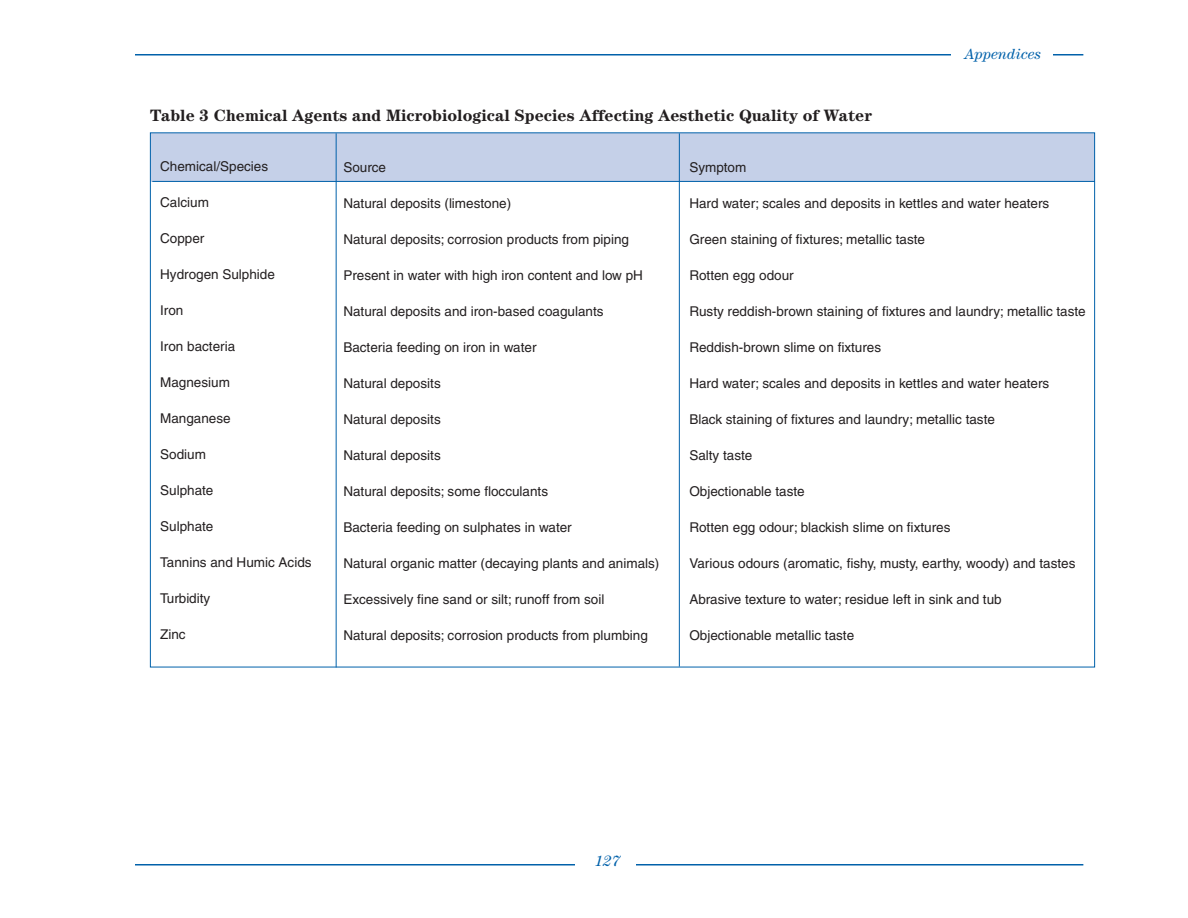
<style>
.page{position:relative;width:1188px;height:918px;background:#fff}
.page>*{position:absolute;margin:0;border:0;box-sizing:border-box;transform-origin:0 0}
.Figure_head{font:700 16.5px "Century";color:#231f20}
.t1{font:italic 15px "Century";color:#0161aa}
.table_text{font:13.5px "Helvetica";color:#231f20}
</style>
<div class="page">
<hr style="left:135px;top:54px;width:948px;height:2px;background:#0161aa">
<hr style="left:135px;top:864px;width:948px;height:2px;background:#0161aa">
<div style="left:575px;top:849px;width:61px;height:30px;background:#fff"></div>
<div style="left:952px;top:42px;width:101px;height:31px;background:#fff"></div>
<div style="left:150px;top:133px;width:945px;height:49px;background:#c5d0e8"></div>
<hr style="left:152px;top:181px;width:943px;height:1px;background:#0161aa">
<hr style="left:336px;top:133px;width:1px;height:534px;background:#0161aa">
<hr style="left:679px;top:133px;width:1px;height:534px;background:#0161aa">
<p class="t1" style="left:965px;top:45px;width:78px">Appendices</p>
<p class="Figure_head" style="left:150px;top:105px;width:723px">Table 3 Chemical Agents and Microbiological Species Affecting Aesthetic Quality of Water</p>
<p class="table_text" style="left:160px;top:159px;width:110px">Chemical/Species</p>
<p class="table_text" style="left:160px;top:195px;width:50px">Calcium</p>
<p class="table_text" style="left:160px;top:231px;width:46px">Copper</p>
<p class="table_text" style="left:160px;top:267px;width:116px">Hydrogen Sulphide</p>
<p class="table_text" style="left:160px;top:303px;width:25px">Iron</p>
<p class="table_text" style="left:160px;top:339px;width:77px">Iron bacteria</p>
<p class="table_text" style="left:160px;top:375px;width:71px">Magnesium</p>
<p class="table_text" style="left:160px;top:411px;width:72px">Manganese</p>
<p class="table_text" style="left:160px;top:447px;width:47px">Sodium</p>
<p class="table_text" style="left:160px;top:483px;width:55px">Sulphate</p>
<p class="table_text" style="left:160px;top:519px;width:55px">Sulphate</p>
<p class="table_text" style="left:160px;top:555px;width:153px">Tannins and Humic Acids</p>
<p class="table_text" style="left:160px;top:591px;width:52px">Turbidity</p>
<p class="table_text" style="left:160px;top:627px;width:27px">Zinc</p>
<p class="table_text" style="left:343px;top:160px;width:44px">Source</p>
<p class="table_text" style="left:343px;top:196px;width:169px">Natural deposits (limestone)</p>
<p class="table_text" style="left:343px;top:232px;width:287px">Natural deposits; corrosion products from piping</p>
<p class="table_text" style="left:343px;top:268px;width:301px">Present in water with high iron content and low pH</p>
<p class="table_text" style="left:343px;top:304px;width:262px">Natural deposits and iron-based coagulants</p>
<p class="table_text" style="left:343px;top:340px;width:195px">Bacteria feeding on iron in water</p>
<p class="table_text" style="left:343px;top:376px;width:99px">Natural deposits</p>
<p class="table_text" style="left:343px;top:412px;width:99px">Natural deposits</p>
<p class="table_text" style="left:343px;top:448px;width:99px">Natural deposits</p>
<p class="table_text" style="left:343px;top:484px;width:206px">Natural deposits; some flocculants</p>
<p class="table_text" style="left:343px;top:520px;width:230px">Bacteria feeding on sulphates in water</p>
<p class="table_text" style="left:343px;top:556px;width:318px">Natural organic matter (decaying plants and animals)</p>
<p class="table_text" style="left:343px;top:592px;width:263px">Excessively fine sand or silt; runoff from soil</p>
<p class="table_text" style="left:343px;top:628px;width:306px">Natural deposits; corrosion products from plumbing</p>
<p class="table_text" style="left:689px;top:160px;width:59px">Symptom</p>
<p class="table_text" style="left:689px;top:196px;width:361px">Hard water; scales and deposits in kettles and water heaters</p>
<p class="table_text" style="left:689px;top:232px;width:237px">Green staining of fixtures; metallic taste</p>
<p class="table_text" style="left:689px;top:268px;width:106px">Rotten egg odour</p>
<p class="table_text" style="left:689px;top:304px;width:398px">Rusty reddish-brown staining of fixtures and laundry; metallic taste</p>
<p class="table_text" style="left:689px;top:340px;width:193px">Reddish-brown slime on fixtures</p>
<p class="table_text" style="left:689px;top:376px;width:361px">Hard water; scales and deposits in kettles and water heaters</p>
<p class="table_text" style="left:689px;top:412px;width:307px">Black staining of fixtures and laundry; metallic taste</p>
<p class="table_text" style="left:689px;top:448px;width:65px">Salty taste</p>
<p class="table_text" style="left:689px;top:484px;width:117px">Objectionable taste</p>
<p class="table_text" style="left:689px;top:520px;width:263px">Rotten egg odour; blackish slime on fixtures</p>
<p class="table_text" style="left:689px;top:556px;width:388px">Various odours (aromatic, fishy, musty, earthy, woody) and tastes</p>
<p class="table_text" style="left:689px;top:592px;width:314px">Abrasive texture to water; residue left in sink and tub</p>
<p class="table_text" style="left:689px;top:628px;width:166px">Objectionable metallic taste</p>
<p class="t1" style="left:595px;top:852px;width:27px">127</p>
</div>
